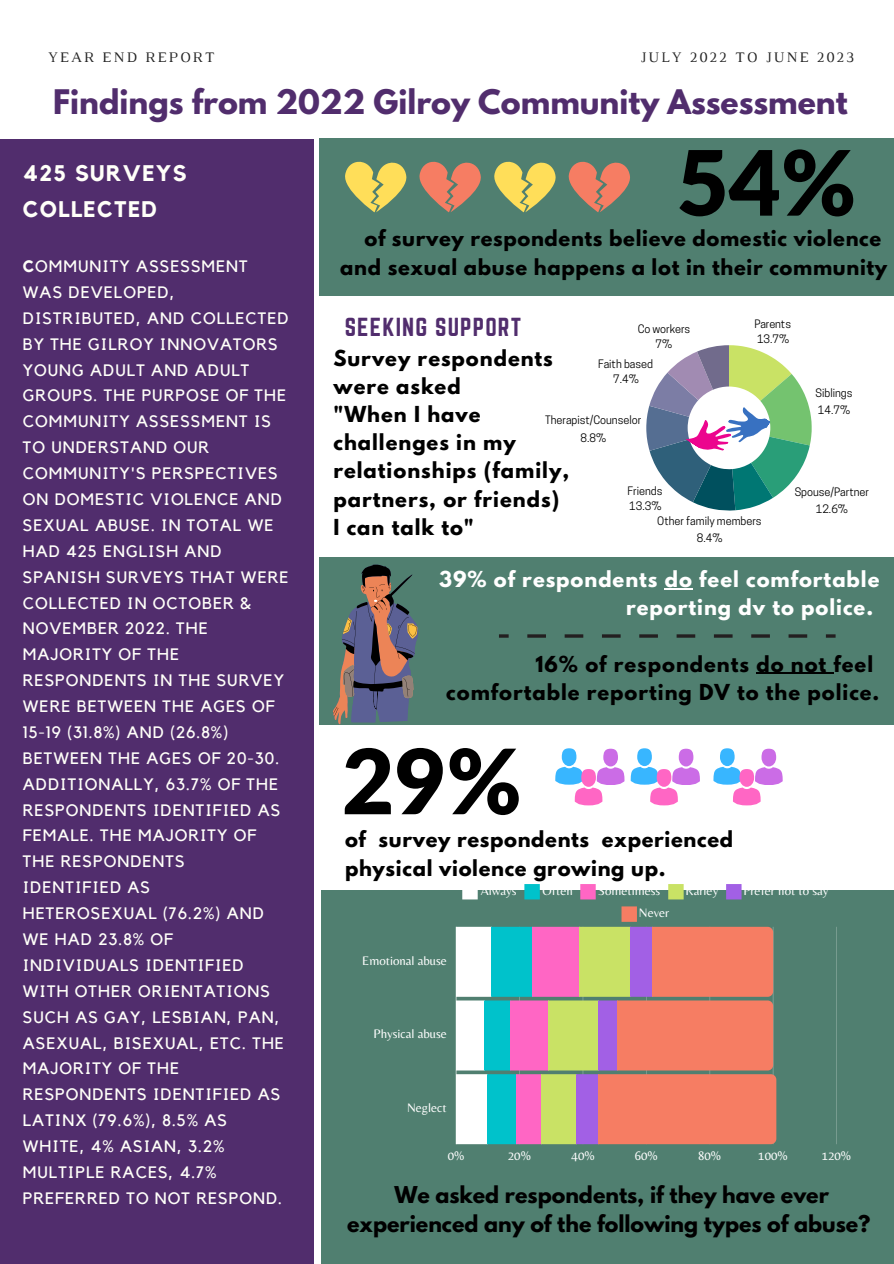
<style>
.page{position:relative;width:894px;height:1264px;background:#fff}
.page>*{position:absolute;margin:0;border:0;box-sizing:border-box;transform-origin:0 0}
.t1{font:900 90px "Lato Latin";color:#000}
.t2{font:700 30px "League Spartan";color:#512d6d}
.t3{font:22.8px "Norwester";letter-spacing:.05em;color:#512d6d}
.t4{font:700 22.5px/36px "Kollektif";letter-spacing:.06em;color:#fffff9}
.t5{font:700 20.55px/28.7px "League Spartan";color:#000;text-align:center}
.t6{font:700 19.5px/28.2px "League Spartan";letter-spacing:.05em;color:#000}
.t7{font:700 19.5px/28.2px "League Spartan";letter-spacing:.05em;color:#fff}
.t8{font:16.5px/26px "Kollektif";letter-spacing:.06em;color:#fffff9}
.t9{font:14.85px "Luthier";letter-spacing:.14em;color:#222}
.t10{font:12.9px "Belleza";color:#fff}
.t11{font:10.95px/17.4px "Cooper Hewitt";color:#000;text-align:center}
.s1{font-weight:700}
</style>
<div class="page">
<div style="left:0;top:139px;width:313px;height:1124px;background:#512d6d"></div>
<div style="left:319px;top:557px;width:574px;height:168px;background:#507f70"></div>
<div style="left:319px;top:139px;width:574px;height:157px;background:#507f70"></div>
<svg style="left:345px;top:161px;width:62px;height:51px"></svg>
<svg style="left:419px;top:161px;width:62px;height:51px"></svg>
<div style="left:321px;top:890px;width:572px;height:373px;background:#507f70"></div>
<div style="left:462px;top:884px;width:15px;height:15px;background:#fff"></div>
<div style="left:524px;top:884px;width:15px;height:15px;background:#00c2cb"></div>
<div style="left:580px;top:884px;width:15px;height:15px;background:#ff66c4"></div>
<div style="left:668px;top:884px;width:15px;height:15px;background:#c9e265"></div>
<div style="left:726px;top:884px;width:15px;height:15px;background:#a260e5"></div>
<div style="left:621px;top:906px;width:15px;height:15px;background:#f67d63"></div>
<hr style="left:836px;top:926px;width:1px;height:218px;background:#fff">
<svg style="left:456px;top:926px;width:320px;height:218px;background:#cd998f"></svg>
<svg style="left:333px;top:564px;width:85px;height:160px"></svg>
<svg style="left:494px;top:161px;width:62px;height:51px"></svg>
<svg style="left:568px;top:161px;width:62px;height:51px"></svg>
<svg style="left:646px;top:345px;width:165px;height:166px"></svg>
<div style="left:561px;top:748px;width:15px;height:18px;background:#38b6ff;border-radius:50%"></div>
<div style="left:603px;top:748px;width:14px;height:18px;background:#cb6ce6;border-radius:50%"></div>
<svg style="left:664px;top:588px;width:28px;height:1px"></svg>
<hr style="left:756px;top:672px;width:77px;height:1px;background:#000">
<svg style="left:499px;top:634px;width:336px;height:3px"></svg>
<div style="left:637px;top:748px;width:14px;height:18px;background:#38b6ff;border-radius:50%"></div>
<div style="left:678px;top:748px;width:15px;height:18px;background:#cb6ce6;border-radius:50%"></div>
<svg style="left:555px;top:766px;width:145px;height:39px"></svg>
<div style="left:719px;top:748px;width:15px;height:18px;background:#38b6ff;border-radius:50%"></div>
<div style="left:761px;top:748px;width:15px;height:18px;background:#cb6ce6;border-radius:50%"></div>
<svg style="left:713px;top:766px;width:70px;height:39px"></svg>
<h1 class="t9" style="left:48px;top:52px;width:168px">YEAR END REPORT</h1>
<p class="t9" style="left:640px;top:52px;width:215px">JULY 2022 TO JUNE 2023</p>
<h2 class="t2" style="left:53px;top:87px;width:795px">Findings from 2022 Gilroy Community Assessment</h2>
<h3 class="t4" style="left:23px;top:156px;width:165px">425 SURVEYS<br>COLLECTED</h3>
<p class="t8" style="left:23px;top:254px;width:267px"><span class="s1">C</span>OMMUNITY ASSESSMENT<br>WAS DEVELOPED,<br>DISTRIBUTED, AND COLLECTED<br>BY THE GILROY INNOVATORS<br>YOUNG ADULT AND ADULT<br>GROUPS. THE PURPOSE OF THE<br>COMMUNITY ASSESSMENT IS<br>TO UNDERSTAND OUR<br>COMMUNITY'S PERSPECTIVES<br>ON DOMESTIC VIOLENCE AND<br>SEXUAL ABUSE. IN TOTAL WE<br>HAD 425 ENGLISH AND<br>SPANISH SURVEYS THAT WERE<br>COLLECTED IN OCTOBER &amp;<br>NOVEMBER 2022. THE<br>MAJORITY OF THE<br>RESPONDENTS IN THE SURVEY<br>WERE BETWEEN THE AGES OF<br>15-19 (31.8%) AND (26.8%)<br>BETWEEN THE AGES OF 20-30.<br>ADDITIONALLY, 63.7% OF THE<br>RESPONDENTS IDENTIFIED AS<br>FEMALE. THE MAJORITY OF<br>THE RESPONDENTS<br>IDENTIFIED AS<br>HETEROSEXUAL (76.2%) AND<br>WE HAD 23.8% OF<br>INDIVIDUALS IDENTIFIED<br>WITH OTHER ORIENTATIONS<br>SUCH AS GAY, LESBIAN, PAN,<br>ASEXUAL, BISEXUAL, ETC. THE<br>MAJORITY OF THE<br>RESPONDENTS IDENTIFIED AS<br>LATINX (79.6%), 8.5% AS<br>WHITE, 4% ASIAN, 3.2%<br>MULTIPLE RACES, 4.7%<br>PREFERRED TO NOT RESPOND.</p>
<p class="t1" style="left:676px;top:143px;width:181px">54%</p>
<p class="t6" style="left:340px;top:226px;width:548px;line-height:29.2px;text-indent:24px">of survey respondents believe domestic violence and sexual abuse happens a lot in their community</p>
<h6 class="t3" style="left:344px;top:313px;width:178px">SEEKING SUPPORT</h6>
<p class="t11" style="left:754px;top:317px;width:38px;line-height:15.3px;text-align:left">Parents<br>13.7%</p>
<p class="t11" style="left:637px;top:322px;width:54px;line-height:15.3px">Co workers<br>7%</p>
<p class="t6" style="left:333px;top:346px;width:237px">Survey respondents were asked<br>"When I have challenges in my relationships (family, partners, or friends)<br>I can talk to"</p>
<p class="t11" style="left:598px;top:358px;width:56px;line-height:15.3px">Faith based<br>7.4%</p>
<p class="t11" style="left:815px;top:385px;width:38px;text-align:left">Siblings<br>14.7%</p>
<p class="t11" style="left:545px;top:413px;width:98px">Therapist/Counselor<br>8.8%</p>
<p class="t11" style="left:627px;top:484px;width:37px;line-height:15.3px;text-align:left">Friends<br>13.3%</p>
<p class="t11" style="left:794px;top:484px;width:76px">Spouse/Partner<br>12.6%</p>
<p class="t11" style="left:657px;top:513px;width:106px">Other family members<br>8.4%</p>
<p class="t7" style="left:626px;top:567px;width:255px;text-indent:-187px">39% of respondents do feel comfortable reporting dv to police.</p>
<p class="t6" style="left:446px;top:652px;width:434px;text-indent:89px">16% of respondents do not feel comfortable reporting DV to the police.</p>
<p class="t1" style="left:342px;top:741px;width:181px">29%</p>
<h4 class="t6" style="left:345px;top:827px;width:389px;line-height:29.2px">of survey respondents experienced physical violence growing up.</h4>
<p class="t10" style="left:362px;top:952px;width:86px">Emotional abuse</p>
<p class="t10" style="left:373px;top:1026px;width:75px">Physical abuse</p>
<p class="t10" style="left:407px;top:1100px;width:41px">Neglect</p>
<p class="t10" style="left:480px;top:882px;width:38px">Always</p>
<p class="t10" style="left:542px;top:882px;width:32px">Often</p>
<p class="t10" style="left:597px;top:882px;width:64px">Sometimess</p>
<p class="t10" style="left:685px;top:882px;width:34px">Rarley</p>
<p class="t10" style="left:743px;top:882px;width:86px">Prefer not to say</p>
<p class="t10" style="left:638px;top:905px;width:32px">Never</p>
<p class="t10" style="left:447px;top:1147px;width:18px">0%</p>
<p class="t10" style="left:507px;top:1147px;width:25px">20%</p>
<p class="t10" style="left:571px;top:1147px;width:25px">40%</p>
<p class="t10" style="left:634px;top:1147px;width:25px">60%</p>
<p class="t10" style="left:698px;top:1147px;width:25px">80%</p>
<p class="t10" style="left:758px;top:1147px;width:31px">100%</p>
<p class="t10" style="left:821px;top:1147px;width:31px">120%</p>
<p class="t5" style="left:347px;top:1183px;width:524px">We asked respondents, if they have ever experienced any of the following types of abuse?</p>
</div>
